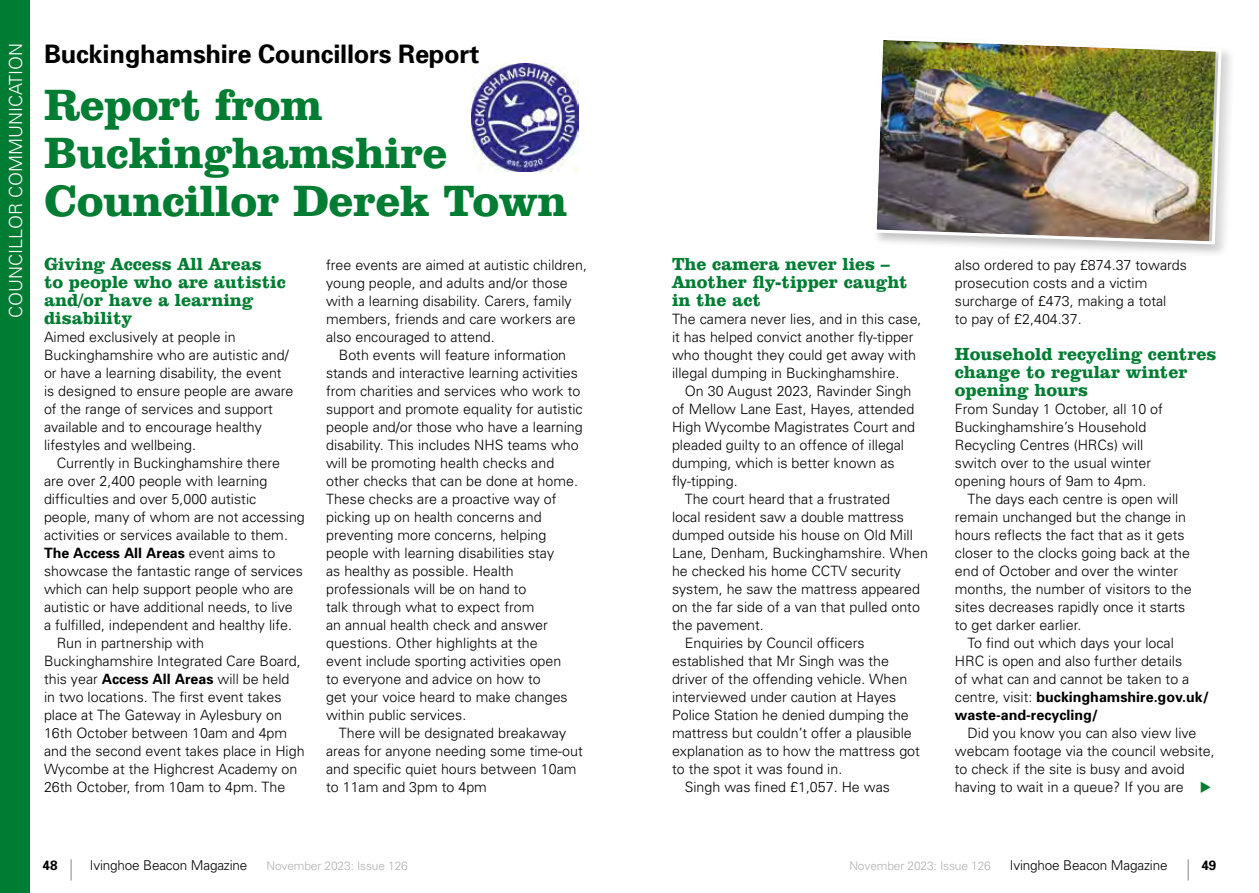
<style>
.page{position:relative;width:1259px;height:893px;background:#fff}
.page>*{position:absolute;margin:0;border:0;box-sizing:border-box;transform-origin:0 0}
.t1{font:700 45px/48px "Clarendon BT";letter-spacing:-.01em;color:#007d32}
.t2{font:700 25.5px "Univers";letter-spacing:-.01em;color:#000}
.t3{font:700 18px/18px "Clarendon BT";color:#007d32}
.t4{font:300 18px "Univers";color:#fff}
.t5{font:300 14.25px/18px "Univers";color:#000}
.t6{font:700 14.25px "Univers";color:#000}
.t7{font:300 13.5px "Univers";letter-spacing:-.01em;color:#000}
.t8{font:700 13.5px "Univers";color:#000}
.t9{font:300 12px "Univers";letter-spacing:-.01em;color:#b3b2b2}
.s1{font-weight:300}
.s2{font-weight:700}
.s3{color:#007d32}
</style>
<div class="page">
<svg style="left:71px;top:859px;width:1px;height:21px"></svg>
<svg style="left:1187px;top:859px;width:1px;height:21px"></svg>
<div style="left:0;top:0;width:30px;height:893px;background:#007d32"></div>
<img style="left:471px;top:64px;width:107px;height:107px">
<div style="left:872px;top:35px;width:363px;height:223px;background:#000;opacity:.25"></div>
<img style="left:872px;top:35px;width:351px;height:223px">
<p class="t4" style="left:5px;top:318px;width:277px;rotate:-90deg">COUNCILLOR COMMUNICATION</p>
<h2 class="t2" style="left:44px;top:38px;width:437px">Buckinghamshire Councillors Report</h2>
<h1 class="t1" style="left:44px;top:80px;width:525px">Report from<br>Buckinghamshire<br>Councillor Derek Town</h1>
<p class="t3" style="left:44px;top:254px;width:243px">Giving Access All Areas<br>to people who are autistic and/or have a learning disability</p>
<p class="t5" style="left:44px;top:328px;width:251px">Aimed exclusively at people in Buckinghamshire who are autistic and/ or have a learning disability, the event is designed to ensure people are aware of the range of services and support available and to encourage healthy lifestyles and wellbeing.</p>
<p class="t5" style="left:57px;top:454px;width:225px">Currently in Buckinghamshire there</p>
<p class="t5" style="left:44px;top:472px;width:225px">are over 2,400 people with learning</p>
<p class="t5" style="left:44px;top:490px;width:214px">difficulties and over 5,000 autistic</p>
<p class="t5" style="left:44px;top:508px;width:262px">people, many of whom are not accessing</p>
<p class="t5" style="left:44px;top:526px;width:245px">activities or services available to them.</p>
<p class="t6" style="left:44px;top:544px;width:233px">The Access All Areas <span class="s1">event aims to</span></p>
<p class="t5" style="left:44px;top:562px;width:260px">showcase the fantastic range of services</p>
<p class="t5" style="left:44px;top:580px;width:251px">which can help support people who are</p>
<p class="t5" style="left:44px;top:598px;width:250px">autistic or have additional needs, to live</p>
<p class="t5" style="left:44px;top:616px;width:249px">a fulfilled, independent and healthy life.</p>
<p class="t5" style="left:57px;top:634px;width:149px">Run in partnership with</p>
<p class="t5" style="left:44px;top:652px;width:258px">Buckinghamshire Integrated Care Board,</p>
<p class="t5" style="left:44px;top:670px;width:247px">this year <span class="s2">Access All Areas</span> will be held</p>
<p class="t5" style="left:44px;top:688px;width:239px">in two locations. The first event takes</p>
<p class="t5" style="left:44px;top:706px;width:239px">place at The Gateway in Aylesbury on</p>
<p class="t5" style="left:44px;top:724px;width:245px">16th October between 10am and 4pm</p>
<p class="t5" style="left:44px;top:741px;width:262px">and the second event takes place in High</p>
<p class="t5" style="left:44px;top:759px;width:255px">Wycombe at the Highcrest Academy on</p>
<p class="t5" style="left:44px;top:777px;width:243px">26th October, from 10am to 4pm. The</p>
<p class="t5" style="left:326px;top:255px;width:262px">free events are aimed at autistic children, young people, and adults and/or those with a learning disability. Carers, family members, friends and care workers are also encouraged to attend.</p>
<p class="t5" style="left:326px;top:345px;width:258px;text-indent:13px">Both events will feature information stands and interactive learning activities from charities and services who work to support and promote equality for autistic people and/or those who have a learning disability. This includes NHS teams who will be promoting health checks and other checks that can be done at home.<br>These checks are a proactive way of picking up on health concerns and preventing more concerns, helping people with learning disabilities stay<br>as healthy as possible. Health professionals will be on hand to<br>talk through what to expect from<br>an annual health check and answer questions. Other highlights at the<br>event include sporting activities open<br>to everyone and advice on how to<br>get your voice heard to make changes within public services.</p>
<p class="t5" style="left:326px;top:723px;width:258px;text-indent:13px">There will be designated breakaway areas for anyone needing some time-out and specific quiet hours between 10am to 11am and 3pm to 4pm</p>
<p class="t3" style="left:672px;top:254px;width:237px">The camera never lies –<br>Another fly-tipper caught in the act</p>
<p class="t5" style="left:672px;top:310px;width:251px">The camera never lies, and in this case, it has helped convict another fly-tipper who thought they could get away with illegal dumping in Buckinghamshire.</p>
<p class="t5" style="left:685px;top:382px;width:228px">On 30 August 2023, Ravinder Singh</p>
<p class="t5" style="left:672px;top:400px;width:244px">of Mellow Lane East, Hayes, attended</p>
<p class="t5" style="left:672px;top:418px;width:245px">High Wycombe Magistrates Court and</p>
<p class="t5" style="left:672px;top:436px;width:234px">pleaded guilty to an offence of illegal</p>
<p class="t5" style="left:672px;top:454px;width:224px">dumping, which is better known as</p>
<p class="t5" style="left:672px;top:472px;width:67px">fly-tipping.</p>
<p class="t5" style="left:685px;top:490px;width:207px">The court heard that a frustrated</p>
<p class="t5" style="left:672px;top:508px;width:234px">local resident saw a double mattress</p>
<p class="t5" style="left:672px;top:526px;width:242px">dumped outside his house on Old Mill</p>
<p class="t5" style="left:672px;top:544px;width:257px">Lane, Denham, Buckinghamshire. When</p>
<p class="t5" style="left:672px;top:562px;width:230px">he checked his home CCTV security</p>
<p class="t5" style="left:672px;top:580px;width:249px">system, he saw the mattress appeared</p>
<p class="t5" style="left:672px;top:598px;width:249px">on the far side of a van that pulled onto</p>
<p class="t5" style="left:672px;top:616px;width:93px">the pavement.</p>
<p class="t5" style="left:685px;top:634px;width:181px">Enquiries by Council officers</p>
<p class="t5" style="left:672px;top:652px;width:218px">established that Mr Singh was the</p>
<p class="t5" style="left:672px;top:670px;width:237px">driver of the offending vehicle. When</p>
<p class="t5" style="left:672px;top:688px;width:226px">interviewed under caution at Hayes</p>
<p class="t5" style="left:672px;top:706px;width:238px">Police Station he denied dumping the</p>
<p class="t5" style="left:672px;top:723px;width:241px">mattress but couldn’t offer a plausible</p>
<p class="t5" style="left:672px;top:741px;width:249px">explanation as to how the mattress got</p>
<p class="t5" style="left:672px;top:759px;width:172px">to the spot it was found in.</p>
<p class="t5" style="left:685px;top:777px;width:207px">Singh was fined £1,057. He was</p>
<p class="t5" style="left:955px;top:255px;width:234px">also ordered to pay £874.37 towards prosecution costs and a victim surcharge of £473, making a total<br>to pay of £2,404.37.</p>
<p class="t3" style="left:955px;top:344px;width:263px">Household recycling centres change to regular winter opening hours</p>
<p class="t5" style="left:955px;top:400px;width:210px">From Sunday 1 October, all 10 of<br>Buckinghamshire’s Household<br>Recycling Centres (HRCs) will switch over to the usual winter opening hours of 9am to 4pm.</p>
<p class="t5" style="left:955px;top:490px;width:238px;text-indent:13px">The days each centre is open will remain unchanged but the change in hours reflects the fact that as it gets closer to the clocks going back at the end of October and over the winter months, the number of visitors to the sites decreases rapidly once it starts to get darker earlier.</p>
<p class="t5" style="left:955px;top:634px;width:256px;text-indent:13px">To find out which days your local<br>HRC is open and also further details<br>of what can and cannot be taken to a centre, visit: <span class="s2">buckinghamshire.gov.uk/ waste-and-recycling/</span></p>
<p class="t5" style="left:955px;top:724px;width:261px;text-indent:13px">Did you know you can also view live webcam footage via the council website, to check if the site is busy and avoid having to wait in a queue? If you are <span class="s3">◆</span></p>
<p class="t8" style="left:43px;top:856px;width:17px">48</p>
<p class="t7" style="left:90px;top:857px;width:159px">Ivinghoe Beacon Magazine</p>
<p class="t9" style="left:266px;top:858px;width:143px">November 2023: Issue 126</p>
<p class="t9" style="left:849px;top:858px;width:143px">November 2023: Issue 126</p>
<p class="t7" style="left:1010px;top:857px;width:159px">Ivinghoe Beacon Magazine</p>
<p class="t8" style="left:1201px;top:856px;width:17px">49</p>
</div>
